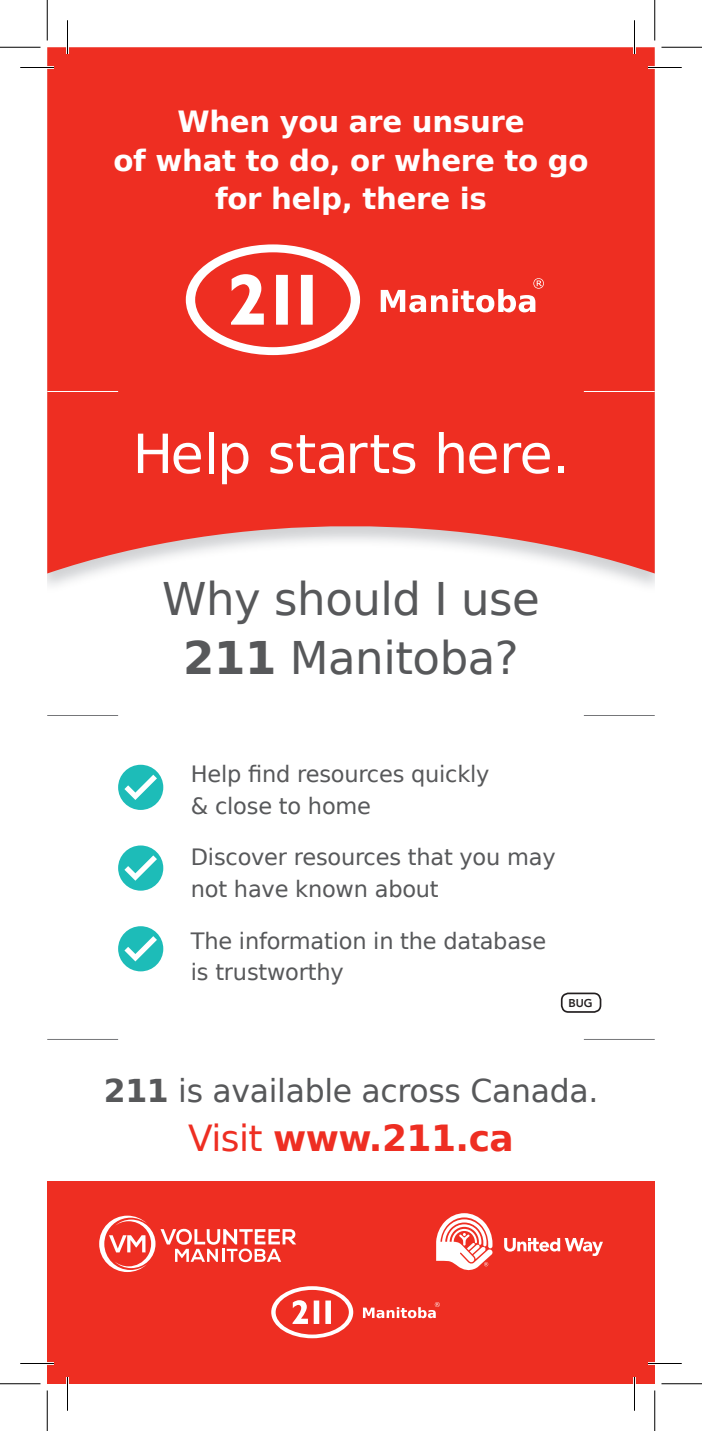
<style>
.page{position:relative;width:702px;height:1431px;background:#fff}
.page>*{position:absolute;margin:0;border:0;box-sizing:border-box;transform-origin:0 0}
.t1{font:54px "DejaVu Sans";letter-spacing:-.01em;color:#fff}
.t2{font:45px/58.5px "DejaVu Sans";letter-spacing:-.01em;color:#57585a;text-align:center}
.t3{font:700 36px "DejaVu Sans";letter-spacing:-.015em;color:#ee2e22}
.t4{font:31.5px "DejaVu Sans";letter-spacing:-.01em;color:#57585a}
.t5{font:700 29.25px/38.2px "DejaVu Sans";letter-spacing:-.01em;color:#fff;text-align:center}
.t6{font:22.5px/31.5px "DejaVu Sans";letter-spacing:-.01em;color:#57585a}
.t7{font:800 11.25px "Avenir LT Std";color:#231f20}
.s1{font-weight:700}
.s2{font-weight:400}
</style>
<div class="page">
<svg style="left:47px;top:47px;width:608px;height:526px;background:#ee3a2f"></svg>
<div style="left:118px;top:765px;width:45px;height:45px;background:#1dbcb8;border-radius:50%"></div>
<svg style="left:124px;top:775px;width:33px;height:25px"></svg>
<div style="left:118px;top:845px;width:45px;height:46px;background:#1dbcb8;border-radius:50%"></div>
<svg style="left:124px;top:855px;width:33px;height:26px"></svg>
<div style="left:118px;top:926px;width:45px;height:45px;background:#1dbcb8;border-radius:50%"></div>
<svg style="left:124px;top:936px;width:33px;height:25px"></svg>
<svg style="left:186px;top:244px;width:174px;height:111px"></svg>
<svg style="left:381px;top:278px;width:163px;height:34px"></svg>
<div style="left:47px;top:1181px;width:608px;height:203px;background:#ee2e22"></div>
<svg style="left:436px;top:1213px;width:57px;height:57px"></svg>
<svg style="left:504px;top:1238px;width:99px;height:18px"></svg>
<svg style="left:271px;top:1286px;width:82px;height:52px"></svg>
<svg style="left:363px;top:1302px;width:77px;height:16px"></svg>
<svg style="left:99px;top:1216px;width:197px;height:56px"></svg>
<div style="left:561px;top:993px;width:40px;height:20px;border:2px solid #231f20;border-radius:7px"></div>
<hr style="left:47px;top:391px;width:71px;height:1px;background:#fff">
<hr style="left:584px;top:391px;width:71px;height:1px;background:#fff">
<hr style="left:47px;top:1039px;width:71px;height:1px;background:#757679">
<hr style="left:584px;top:1039px;width:71px;height:1px;background:#757679">
<hr style="left:47px;top:715px;width:71px;height:1px;background:#757679">
<hr style="left:584px;top:715px;width:71px;height:1px;background:#757679">
<hr style="left:20px;top:66px;width:34px;height:3px;background:#fff">
<hr style="left:648px;top:66px;width:34px;height:3px;background:#fff">
<hr style="left:20px;top:1362px;width:34px;height:3px;background:#fff">
<hr style="left:648px;top:1362px;width:34px;height:3px;background:#fff">
<hr style="left:66px;top:20px;width:3px;height:34px;background:#fff">
<hr style="left:66px;top:1377px;width:3px;height:34px;background:#fff">
<hr style="left:633px;top:20px;width:3px;height:34px;background:#fff">
<hr style="left:633px;top:1377px;width:3px;height:34px;background:#fff">
<hr style="left:20px;top:67px;width:34px;height:1px;background:#000">
<hr style="left:648px;top:67px;width:34px;height:1px;background:#000">
<hr style="left:20px;top:1363px;width:34px;height:1px;background:#000">
<hr style="left:648px;top:1363px;width:34px;height:1px;background:#000">
<hr style="left:67px;top:20px;width:1px;height:34px;background:#000">
<hr style="left:67px;top:1377px;width:1px;height:34px;background:#000">
<hr style="left:634px;top:20px;width:1px;height:34px;background:#000">
<hr style="left:634px;top:1377px;width:1px;height:34px;background:#000">
<hr style="left:0;top:47px;width:40px;height:1px;background:#000">
<hr style="left:662px;top:47px;width:40px;height:1px;background:#000">
<hr style="left:0;top:1383px;width:40px;height:1px;background:#000">
<hr style="left:662px;top:1383px;width:40px;height:1px;background:#000">
<hr style="left:47px;top:0;width:1px;height:40px;background:#000">
<hr style="left:47px;top:1390px;width:1px;height:41px;background:#000">
<hr style="left:654px;top:0;width:1px;height:40px;background:#000">
<hr style="left:654px;top:1390px;width:1px;height:41px;background:#000">
<h3 class="t5" style="left:113px;top:102px;width:477px">When you are unsure<br>of what to do, or where to go for help, there is</h3>
<h1 class="t1" style="left:133px;top:410px;width:438px">Help starts here.</h1>
<h2 class="t2" style="left:162px;top:569px;width:379px">Why should I use<br><span class="s1">211</span> Manitoba?</h2>
<p class="t6" style="left:191px;top:758px;width:300px">Help find resources quickly &amp; close to home</p>
<p class="t6" style="left:191px;top:841px;width:366px">Discover resources that you may not have known about</p>
<p class="t6" style="left:191px;top:924px;width:357px">The information in the database is trustworthy</p>
<p class="t7" style="left:568px;top:996px;width:26px">BUG</p>
<h3 class="t4" style="left:104px;top:1065px;width:496px"><span class="s1">211</span> is available across Canada.</h3>
<h3 class="t3" style="left:188px;top:1109px;width:327px"><span class="s2">Visit</span> www.211.ca</h3>
</div>
